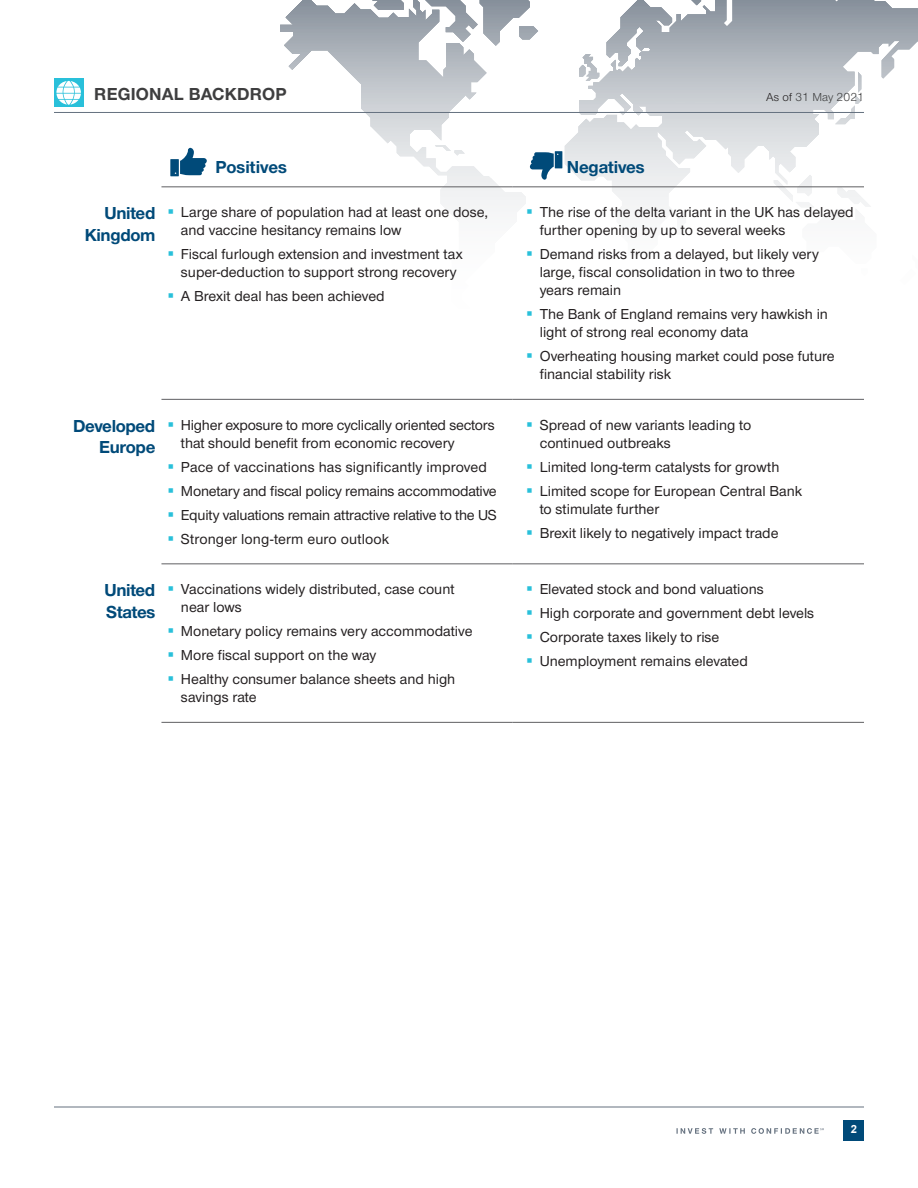
<style>
.page{position:relative;width:918px;height:1188px;background:#fff}
.page>*{position:absolute;margin:0;border:0;box-sizing:border-box;transform-origin:0 0}
.t1{font:700 18px/21.6px "Nimbus Sans Novus";letter-spacing:-.02em;color:#004a79;text-align:right}
.t2{font:700 18px "Nimbus Sans Novus";letter-spacing:.01em;color:#3e3e3f}
.t3{font:700 18px "Nimbus Sans Novus";color:#004a79}
.t4{font:500 15px/18px "Nimbus Sans Novus";color:#231f20}
.t5{font:12px "Nimbus Sans Novus";letter-spacing:.01em;color:#3e3e3f}
.t6{font:700 11.25px "Arial";color:#fff}
.s1{color:#231f20}
.s2{color:#29c0da}
</style>
<div class="page">
<div style="left:844px;top:1121px;width:20px;height:20px;background:#004a79"></div>
<hr style="left:54px;top:1107px;width:810px;height:1px;background:#65717f">
<svg style="left:677px;top:1128px;width:147px;height:6px"></svg>
<svg style="left:244px;top:0;width:674px;height:211px"></svg>
<hr style="left:54px;top:112px;width:810px;height:1px;background:#65717f">
<div style="left:54px;top:79px;width:29px;height:28px;background:#29c0da"></div>
<svg style="left:56px;top:81px;width:25px;height:24px"></svg>
<hr style="left:161px;top:186px;width:352px;height:1px;background:#5f5f62">
<hr style="left:513px;top:186px;width:351px;height:1px;background:#5f5f62">
<hr style="left:161px;top:399px;width:352px;height:1px;background:#5f5f62">
<hr style="left:513px;top:399px;width:351px;height:1px;background:#5f5f62">
<hr style="left:161px;top:563px;width:352px;height:1px;background:#5f5f62">
<hr style="left:513px;top:563px;width:351px;height:1px;background:#5f5f62">
<hr style="left:161px;top:722px;width:352px;height:1px;background:#5f5f62">
<hr style="left:513px;top:722px;width:351px;height:1px;background:#5f5f62">
<svg style="left:170px;top:148px;width:37px;height:28px"></svg>
<svg style="left:280px;top:0;width:282px;height:211px"></svg>
<p class="t2" style="left:94px;top:82px;width:194px">REGIONAL BACKDROP</p>
<p class="t5" style="left:766px;top:89px;width:99px"><span class="s1">As of</span> 31 May 2021</p>
<p class="t3" style="left:215px;top:155px;width:73px">Positives</p>
<p class="t1" style="left:567px;top:156px;width:79px">Negatives</p>
<p class="t1" style="left:85px;top:201px;width:72px">United<br>Kingdom</p>
<p class="t4" style="left:181px;top:202px;width:309px;text-indent:-14px"><span class="s2">▪</span> Large share of population had at least one dose, and vaccine hesitancy remains low</p>
<p class="t4" style="left:167px;top:244px;width:297px;text-align:center"><span class="s2">▪</span> Fiscal furlough extension and investment tax super‑deduction to support strong recovery</p>
<p class="t4" style="left:167px;top:286px;width:219px"><span class="s2">▪</span> A Brexit deal has been achieved</p>
<p class="t1" style="left:73px;top:414px;width:84px">Developed<br>Europe</p>
<p class="t4" style="left:181px;top:415px;width:315px;text-indent:-14px"><span class="s2">▪</span> Higher exposure to more cyclically oriented sectors that should benefit from economic recovery</p>
<p class="t4" style="left:167px;top:457px;width:321px"><span class="s2">▪</span> Pace of vaccinations has significantly improved</p>
<p class="t4" style="left:167px;top:481px;width:331px"><span class="s2">▪</span> Monetary and fiscal policy remains accommodative</p>
<p class="t4" style="left:167px;top:505px;width:331px"><span class="s2">▪</span> Equity valuations remain attractive relative to the US</p>
<p class="t4" style="left:167px;top:529px;width:223px"><span class="s2">▪</span> Stronger long-term euro outlook</p>
<p class="t1" style="left:105px;top:579px;width:52px;text-align:left">United<br>States</p>
<p class="t4" style="left:181px;top:579px;width:275px;text-indent:-14px"><span class="s2">▪</span> Vaccinations widely distributed, case count near lows</p>
<p class="t4" style="left:167px;top:621px;width:307px"><span class="s2">▪</span> Monetary policy remains very accommodative</p>
<p class="t4" style="left:167px;top:645px;width:210px"><span class="s2">▪</span> More fiscal support on the way</p>
<p class="t4" style="left:181px;top:669px;width:276px;text-indent:-14px"><span class="s2">▪</span> Healthy consumer balance sheets and high savings rate</p>
<p class="t4" style="left:540px;top:202px;width:315px;text-indent:-14px"><span class="s2">▪</span> The rise of the delta variant in the UK has delayed further opening by up to several weeks</p>
<p class="t4" style="left:540px;top:244px;width:281px;text-indent:-14px"><span class="s2">▪</span> Demand risks from a delayed, but likely very large, fiscal consolidation in two to three years remain</p>
<p class="t4" style="left:540px;top:304px;width:290px;text-indent:-14px"><span class="s2">▪</span> The Bank of England remains very hawkish in light of strong real economy data</p>
<p class="t4" style="left:540px;top:346px;width:297px;text-indent:-14px"><span class="s2">▪</span> Overheating housing market could pose future financial stability risk</p>
<p class="t4" style="left:540px;top:415px;width:213px;text-indent:-14px"><span class="s2">▪</span> Spread of new variants leading to continued outbreaks</p>
<p class="t4" style="left:526px;top:457px;width:255px"><span class="s2">▪</span> Limited long‑term catalysts for growth</p>
<p class="t4" style="left:540px;top:481px;width:264px;text-indent:-14px"><span class="s2">▪</span> Limited scope for European Central Bank to stimulate further</p>
<p class="t4" style="left:526px;top:523px;width:254px"><span class="s2">▪</span> Brexit likely to negatively impact trade</p>
<p class="t4" style="left:526px;top:579px;width:239px"><span class="s2">▪</span> Elevated stock and bond valuations</p>
<p class="t4" style="left:526px;top:603px;width:290px"><span class="s2">▪</span> High corporate and government debt levels</p>
<p class="t4" style="left:526px;top:627px;width:195px"><span class="s2">▪</span> Corporate taxes likely to rise</p>
<p class="t4" style="left:526px;top:651px;width:223px"><span class="s2">▪</span> Unemployment remains elevated</p>
<p class="t6" style="left:851px;top:1122px;width:8px">2</p>
</div>
